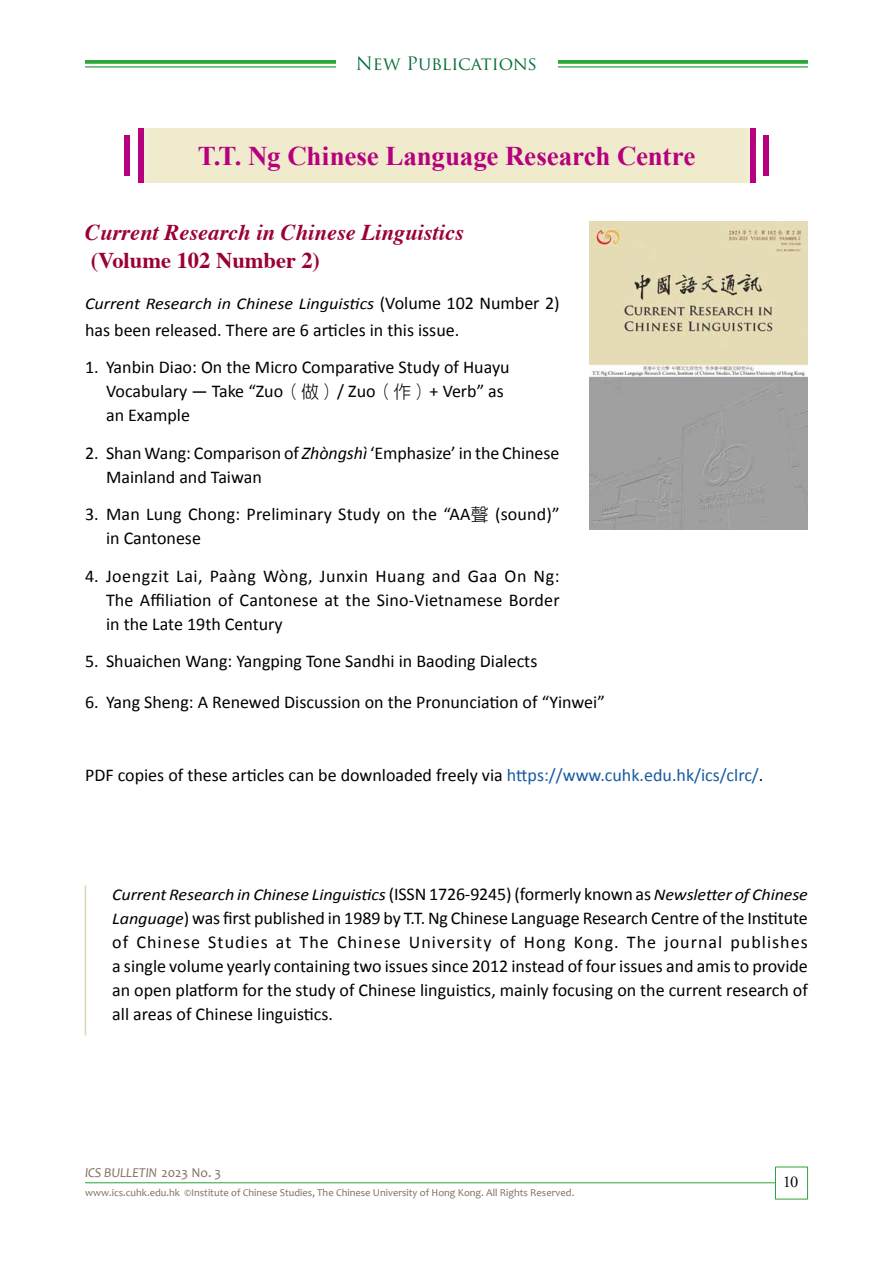
<style>
.page{position:relative;width:893px;height:1263px;background:#fff}
.page>*{position:absolute;margin:0;border:0;box-sizing:border-box;transform-origin:0 0}
.t1{font:700 27px "Times New Roman";letter-spacing:-.005em;color:#b6007e}
.t2{font:italic 700 22.5px "Times";color:#9a0036}
.t3{font:700 22.5px "Times";color:#9a0036}
.t4{font:18px/24px "Calibri";color:#000}
.t5{font:18px "Trajan Pro";color:#046c38}
.t6{font:italic 16.5px "Calibri";letter-spacing:-.01em;color:#000;scale:1.1 1}
.t7{font:16.5px "Adobe Garamond Pro";color:#000}
.t8{font:italic 13.5px "Candara";color:#816d5a}
.t9{font:10.5px "Candara";color:#816d5a}
.s1{font-style:normal;font-size:18px}
.s2{font-family:"DF Yuan Lt HK BF"}
.s3{font-style:italic}
.s4{color:#15599f}
.s5{font-style:italic;font-size:16.5px}
.s6{font-style:normal}
</style>
<div class="page">
<div style="left:775px;top:1166px;width:33px;height:33px;background:#fff;border:1px solid #2aa738"></div>
<hr style="left:85px;top:1182px;width:690px;height:1px;background:#2aa738">
<svg style="left:85px;top:60px;width:723px;height:4px;background:#37ac44"></svg>
<hr style="left:85px;top:66px;width:723px;height:2px;background:#2aa738">
<div style="left:335px;top:54px;width:222px;height:33px;background:#fff"></div>
<img style="left:589px;top:221px;width:219px;height:308px">
<hr style="left:85px;top:885px;width:1px;height:150px;background:#dfd5b2">
<div style="left:144px;top:128px;width:605px;height:54px;background:#f0ebcc"></div>
<div style="left:128px;top:118px;width:25px;height:74px;background:#fff;opacity:.75"></div>
<div style="left:138px;top:128px;width:6px;height:54px;background:#b6007e"></div>
<div style="left:740px;top:118px;width:25px;height:74px;background:#fff;opacity:.75"></div>
<div style="left:749px;top:128px;width:6px;height:54px;background:#b6007e"></div>
<div style="left:753px;top:126px;width:25px;height:58px;background:#fff"></div>
<div style="left:763px;top:135px;width:6px;height:40px;background:#b6007e"></div>
<div style="left:115px;top:126px;width:25px;height:58px;background:#fff"></div>
<div style="left:124px;top:135px;width:6px;height:40px;background:#b6007e"></div>
<p class="t5" style="left:356px;top:52px;width:183px">New Publications</p>
<h1 class="t1" style="left:198px;top:138px;width:499px">T.T. Ng Chinese Language Research Centre</h1>
<p class="t2" style="left:85px;top:211px;width:380px">Current Research in Chinese Linguistics</p>
<p class="t3" style="left:91px;top:239px;width:231px">(Volume 102 Number 2)</p>
<p class="t6" style="left:85px;top:292px;width:433px">Current Research in Chinese Linguistics <span class="s1">(Volume 102 Number 2)</span></p>
<p class="t4" style="left:85px;top:318px;width:376px">has been released. There are 6 articles in this issue.</p>
<p class="t4" style="left:106px;top:355px;width:405px;text-indent:-21px">1. Yanbin Diao: On the Micro Comparative Study of Huayu<br>Vocabulary — Take “Zuo<span class="s2">（做）</span>/ Zuo<span class="s2">（作）</span>+ Verb” as an Example</p>
<p class="t4" style="left:106px;top:441px;width:455px;text-indent:-21px">2. Shan Wang: Comparison of <span class="s3">Zhòngshì</span> ‘Emphasize’ in the Chinese<br>Mainland and Taiwan</p>
<p class="t4" style="left:106px;top:502px;width:455px;text-indent:-21px">3. Man Lung Chong: Preliminary Study on the “AA<span class="s2">聲</span> (sound)” in Cantonese</p>
<p class="t4" style="left:106px;top:564px;width:455px;text-align:justify;text-indent:-21px">4. Joengzit Lai, Paàng Wòng, Junxin Huang and Gaa On Ng:<br>The Affiliation of Cantonese at the Sino-Vietnamese Border in the Late 19th Century</p>
<p class="t4" style="left:85px;top:649px;width:454px">5. Shuaichen Wang: Yangping Tone Sandhi in Baoding Dialects</p>
<p class="t4" style="left:85px;top:690px;width:522px">6. Yang Sheng: A Renewed Discussion on the Pronunciation of “Yinwei”</p>
<p class="t4" style="left:85px;top:763px;width:680px">PDF copies of these articles can be downloaded freely via <span class="s4">https://www.cuhk.edu.hk/ics/clrc/</span>.</p>
<p class="t6" style="left:112px;top:883px;width:634px">Current Research in Chinese Linguistics <span class="s1">(ISSN 1726-9245) (formerly known as</span> Newsletter of Chinese</p>
<p class="t4" style="left:112px;top:906px;width:697px;text-align:justify"><span class="s5">Language</span>) was first published in 1989 by T.T. Ng Chinese Language Research Centre of the Institute of Chinese Studies at The Chinese University of Hong Kong. The journal publishes a single volume yearly containing two issues since 2012 instead of four issues and amis to provide an open platform for the study of Chinese linguistics, mainly focusing on the current research of all areas of Chinese linguistics.</p>
<p class="t8" style="left:85px;top:1164px;width:138px">ICS BULLETIN <span class="s6">2023 No. 3</span></p>
<p class="t9" style="left:85px;top:1186px;width:491px">www.ics.cuhk.edu.hk ©Institute of Chinese Studies, The Chinese University of Hong Kong. All Rights Reserved.</p>
<p class="t7" style="left:783px;top:1172px;width:17px">10</p>
</div>
